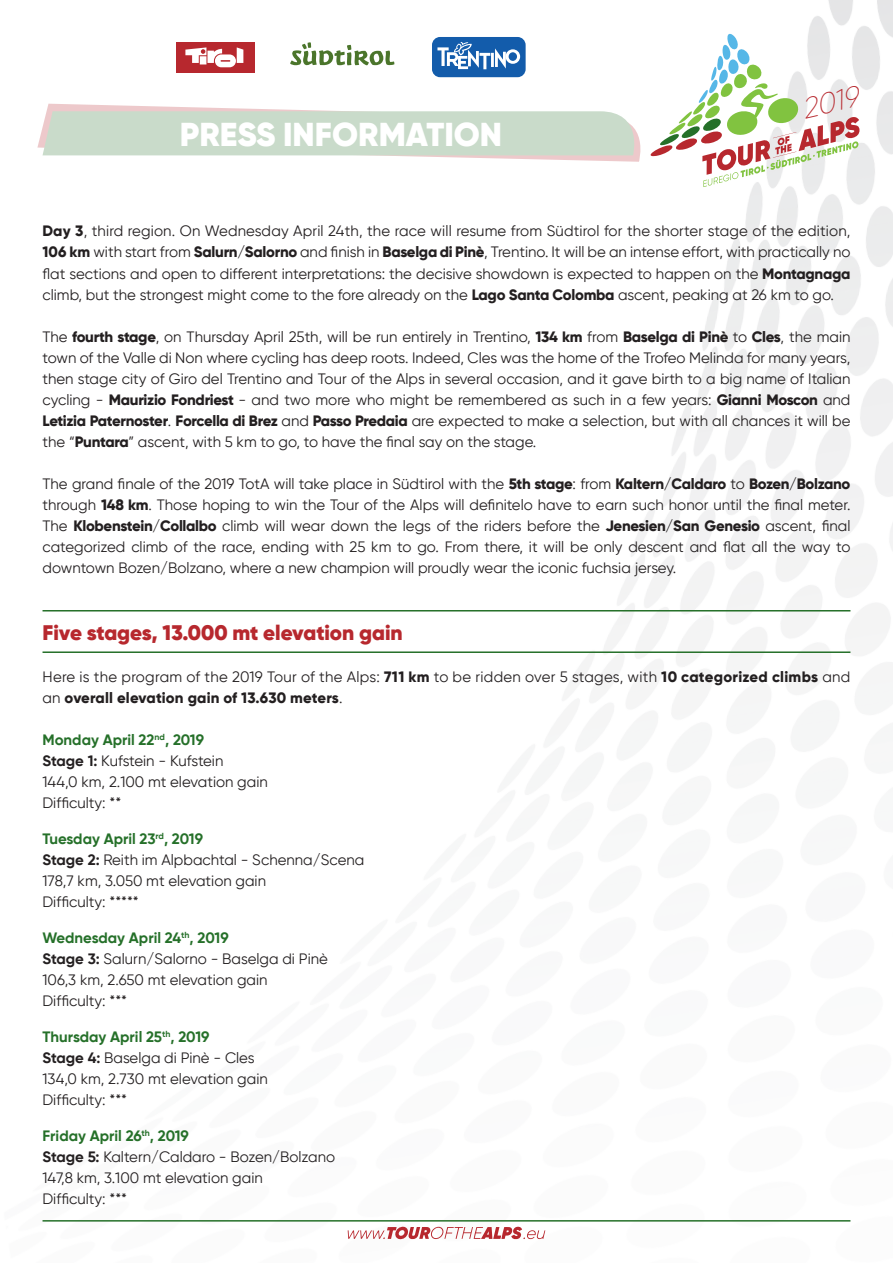
<style>
.page{position:relative;width:893px;height:1263px;background:#fff}
.page>*{position:absolute;margin:0;border:0;box-sizing:border-box;transform-origin:0 0}
.t1{font:900 33px "Vetta";color:#fff}
.t2{font:italic 200 28.5px "Vetta";color:#b7282e}
.t3{font:900 21px "Vetta";color:#b7282e}
.t4{font:15px/21px "Vetta";color:#231f20;text-align:justify}
.t5{font:15px/21px "Vetta";letter-spacing:.02em;color:#231f20}
.t6{font:700 15px "Vetta";color:#257029}
.s1{font-weight:800}
.s2{font-weight:700}
</style>
<div class="page">
<svg style="left:348px;top:1226px;width:197px;height:14px"></svg>
<hr style="left:43px;top:1220px;width:807px;height:1px;background:#257029">
<hr style="left:43px;top:610px;width:807px;height:1px;background:#257029">
<hr style="left:43px;top:651px;width:807px;height:2px;background:#257029">
<svg style="left:37px;top:33px;width:822px;height:154px"></svg>
<p class="t1" style="left:180px;top:114px;width:324px">PRESS INFORMATION</p>
<h2 class="t2" style="left:798px;top:92px;width:59px;rotate:-13deg">2019</h2>
<p class="t4" style="left:43px;top:221px;width:809px"><span class="s1">Day 3</span>, third region. On Wednesday April 24th, the race will resume from Südtirol for the shorter stage of the edition, <span class="s1">106 km</span> with start from <span class="s1">Salurn/Salorno</span> and finish in <span class="s1">Baselga di Pinè</span>, Trentino. It will be an intense effort, with practically no flat sections and open to different interpretations: the decisive showdown is expected to happen on the <span class="s1">Montagnaga </span>climb, but the strongest might come to the fore already on the <span class="s1">Lago Santa Colomba</span> ascent, peaking at 26 km to go.</p>
<p class="t4" style="left:43px;top:326px;width:809px">The <span class="s1">fourth stage</span>, on Thursday April 25th, will be run entirely in Trentino, <span class="s1">134 km</span> from <span class="s1">Baselga di Pinè</span> to <span class="s1">Cles</span>, the main town of the Valle di Non where cycling has deep roots. Indeed, Cles was the home of the Trofeo Melinda for many years, then stage city of Giro del Trentino and Tour of the Alps in several occasion, and it gave birth to a big name of Italian cycling - <span class="s1">Maurizio Fondriest</span> - and two more who might be remembered as such in a few years: <span class="s1">Gianni Moscon</span> and <span class="s1">Letizia Paternoster</span>. <span class="s1">Forcella di Brez</span> and <span class="s1">Passo Predaia</span> are expected to make a selection, but with all chances it will be the “<span class="s1">Puntara</span>” ascent, with 5 km to go, to have the final say on the stage.</p>
<p class="t4" style="left:43px;top:473px;width:809px">The grand finale of the 2019 TotA will take place in Südtirol with the <span class="s1">5th stage</span>: from <span class="s1">Kaltern/Caldaro</span> to <span class="s1">Bozen/Bolzano </span>through <span class="s1">148 km</span>. Those hoping to win the Tour of the Alps will definitelo have to earn such honor until the final meter.<br>The <span class="s1">Klobenstein/Collalbo</span> climb will wear down the legs of the riders before the <span class="s1">Jenesien/San Genesio</span> ascent, final categorized climb of the race, ending with 25 km to go. From there, it will be only descent and flat all the way to downtown Bozen/Bolzano, where a new champion will proudly wear the iconic fuchsia jersey.</p>
<p class="t3" style="left:43px;top:619px;width:362px">Five stages, 13.000 mt elevation gain</p>
<p class="t5" style="left:43px;top:666px;width:809px">Here is the program of the 2019 Tour of the Alps: <span class="s1">711 km</span> to be ridden over 5 stages, with <span class="s1">10 categorized climbs</span> and an <span class="s1">overall elevation gain of 13.630 meters</span>.</p>
<p class="t6" style="left:43px;top:730px;width:163px">Monday April 22<sup>nd</sup>, 2019</p>
<p class="t4" style="left:43px;top:750px;width:182px"><span class="s2">Stage 1:</span> Kufstein - Kufstein</p>
<p class="t4" style="left:43px;top:771px;width:227px">144,0 km, 2.100 mt elevation gain</p>
<p class="t4" style="left:43px;top:792px;width:80px">Difficulty: **</p>
<p class="t6" style="left:43px;top:829px;width:162px">Tuesday April 23<sup>rd</sup>, 2019</p>
<p class="t4" style="left:43px;top:849px;width:323px"><span class="s2">Stage 2:</span> Reith im Alpbachtal - Schenna/Scena</p>
<p class="t4" style="left:43px;top:870px;width:225px">178,7 km, 3.050 mt elevation gain</p>
<p class="t4" style="left:43px;top:891px;width:98px">Difficulty: *****</p>
<p class="t6" style="left:43px;top:928px;width:188px">Wednesday April 24<sup>th</sup>, 2019</p>
<p class="t4" style="left:43px;top:948px;width:287px"><span class="s2">Stage 3:</span> Salurn/Salorno - Baselga di Pinè</p>
<p class="t4" style="left:43px;top:969px;width:227px">106,3 km, 2.650 mt elevation gain</p>
<p class="t4" style="left:43px;top:990px;width:86px">Difficulty: ***</p>
<p class="t6" style="left:43px;top:1027px;width:168px">Thursday April 25<sup>th</sup>, 2019</p>
<p class="t4" style="left:43px;top:1047px;width:214px"><span class="s2">Stage 4:</span> Baselga di Pinè - Cles</p>
<p class="t4" style="left:43px;top:1068px;width:227px">134,0 km, 2.730 mt elevation gain</p>
<p class="t4" style="left:43px;top:1089px;width:86px">Difficulty: ***</p>
<p class="t6" style="left:43px;top:1126px;width:148px">Friday April 26<sup>th</sup>, 2019</p>
<p class="t4" style="left:43px;top:1146px;width:294px"><span class="s2">Stage 5:</span> Kaltern/Caldaro - Bozen/Bolzano</p>
<p class="t4" style="left:43px;top:1167px;width:222px">147,8 km, 3.100 mt elevation gain</p>
<p class="t4" style="left:43px;top:1188px;width:86px">Difficulty: ***</p>
</div>
